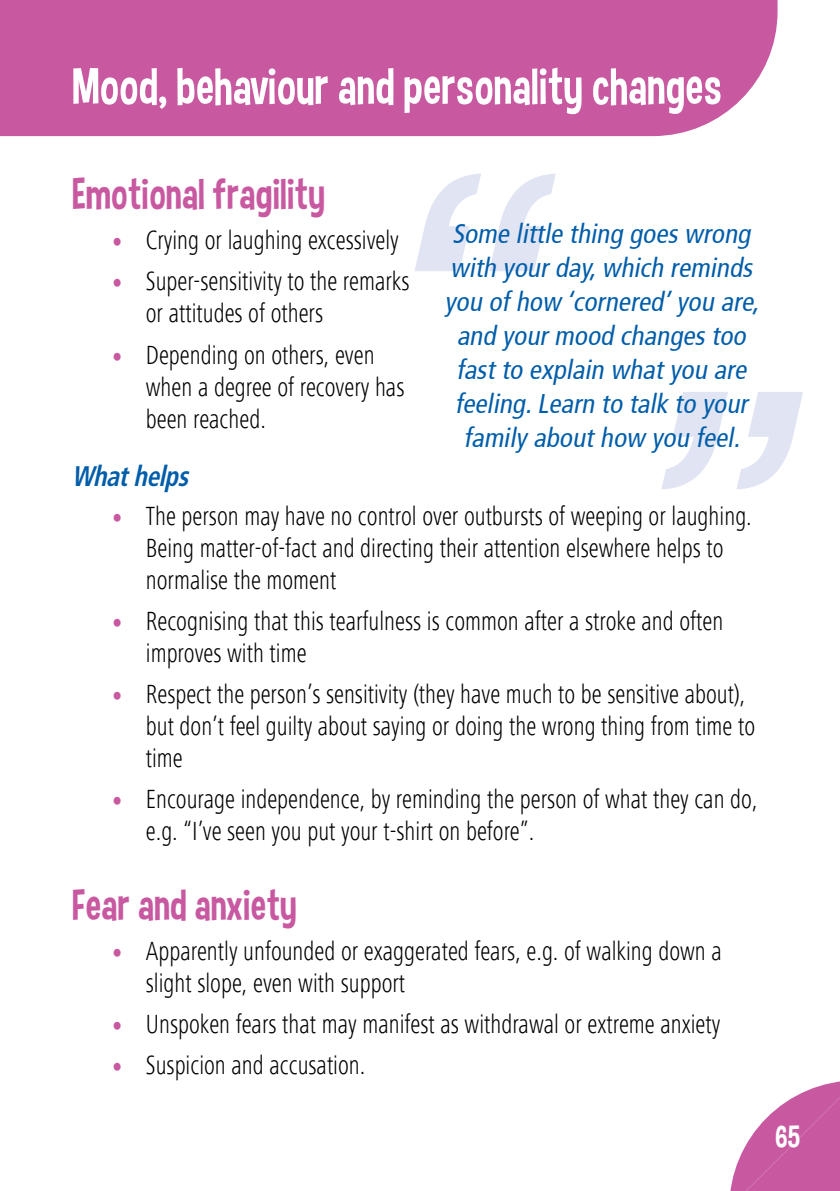
<style>
.page{position:relative;width:840px;height:1191px;background:#fff}
.page>*{position:absolute;margin:0;border:0;box-sizing:border-box;transform-origin:0 0}
.t1{font:52px "Curse Casual";color:#fff}
.t2{font:44px "Curse Casual";color:#c859a1}
.t3{font:32px "Curse Casual";color:#fff}
.t4{font:italic 700 28px "Frutiger Condensed BQ";color:#005daa;scale:.9 1}
.t5{font:300 condensed 27px/32px "Frutiger Next LTW06";color:#000;scale:.9 1}
.t6{font:italic condensed 27px/34px "Frutiger";letter-spacing:.005em;color:#005daa;text-align:center}
.s1{font-size:36px;color:#c859a1}
</style>
<div class="page">
<div style="left:0;top:0;width:777px;height:136px;background:#c859a1"></div>
<svg style="left:661px;top:392px;width:141px;height:97px"></svg>
<svg style="left:414px;top:173px;width:141px;height:98px"></svg>
<svg style="left:730px;top:1081px;width:109px;height:110px"></svg>
<h1 class="t1" style="left:72px;top:55px;width:651px">Mood, behaviour and personality changes</h1>
<h2 class="t2" style="left:72px;top:167px;width:254px">Emotional fragility</h2>
<p class="t5" style="left:110px;top:224px;width:322px"><span class="s1">•</span> Crying or laughing excessively</p>
<p class="t5" style="left:146px;top:265px;width:294px;text-indent:-36px"><span class="s1">•</span> Super-sensitivity to the remarks or attitudes of others</p>
<p class="t5" style="left:146px;top:338px;width:289px;text-indent:-36px"><span class="s1">•</span> Depending on others, even when a degree of recovery has been reached.</p>
<p class="t4" style="left:72px;top:458px;width:138px">Whathelps</p>
<p class="t5" style="left:146px;top:499px;width:674px;text-indent:-36px"><span class="s1">•</span> The person may have no control over outbursts of weeping or laughing.<br>Being matter-of-fact and directing their attention elsewhere helps to normalise the moment</p>
<p class="t5" style="left:146px;top:604px;width:643px;text-indent:-36px"><span class="s1">•</span> Recognising that this tearfulness is common after a stroke and often improves with time</p>
<p class="t5" style="left:146px;top:677px;width:678px;text-indent:-36px"><span class="s1">•</span> Respect the person’s sensitivity (they have much to be sensitive about), but don’t feel guilty about saying or doing the wrong thing from time to time</p>
<p class="t5" style="left:146px;top:783px;width:680px;text-indent:-36px"><span class="s1">•</span> Encourage independence, by reminding the person of what they can do, e.g. “I’ve seen you put your t-shirt on before”.</p>
<p class="t6" style="left:444px;top:216px;width:321px">Some little thing goeswrong with yourday,which reminds you ofhow ‘cornered’you are, and yourmood changestoo fastto explain whatyou are feeling.Learn to talk to your family abouthow you feel.</p>
<h2 class="t2" style="left:72px;top:877px;width:226px">Fear and anxiety</h2>
<p class="t5" style="left:146px;top:935px;width:641px;text-indent:-36px"><span class="s1">•</span> Apparently unfounded or exaggerated fears, e.g. of walking down a slight slope, even with support</p>
<p class="t5" style="left:110px;top:1008px;width:679px"><span class="s1">•</span> Unspoken fears that may manifest as withdrawal or extreme anxiety</p>
<p class="t5" style="left:110px;top:1049px;width:285px"><span class="s1">•</span> Suspicion and accusation.</p>
<p class="t3" style="left:774px;top:1117px;width:27px">65</p>
</div>
